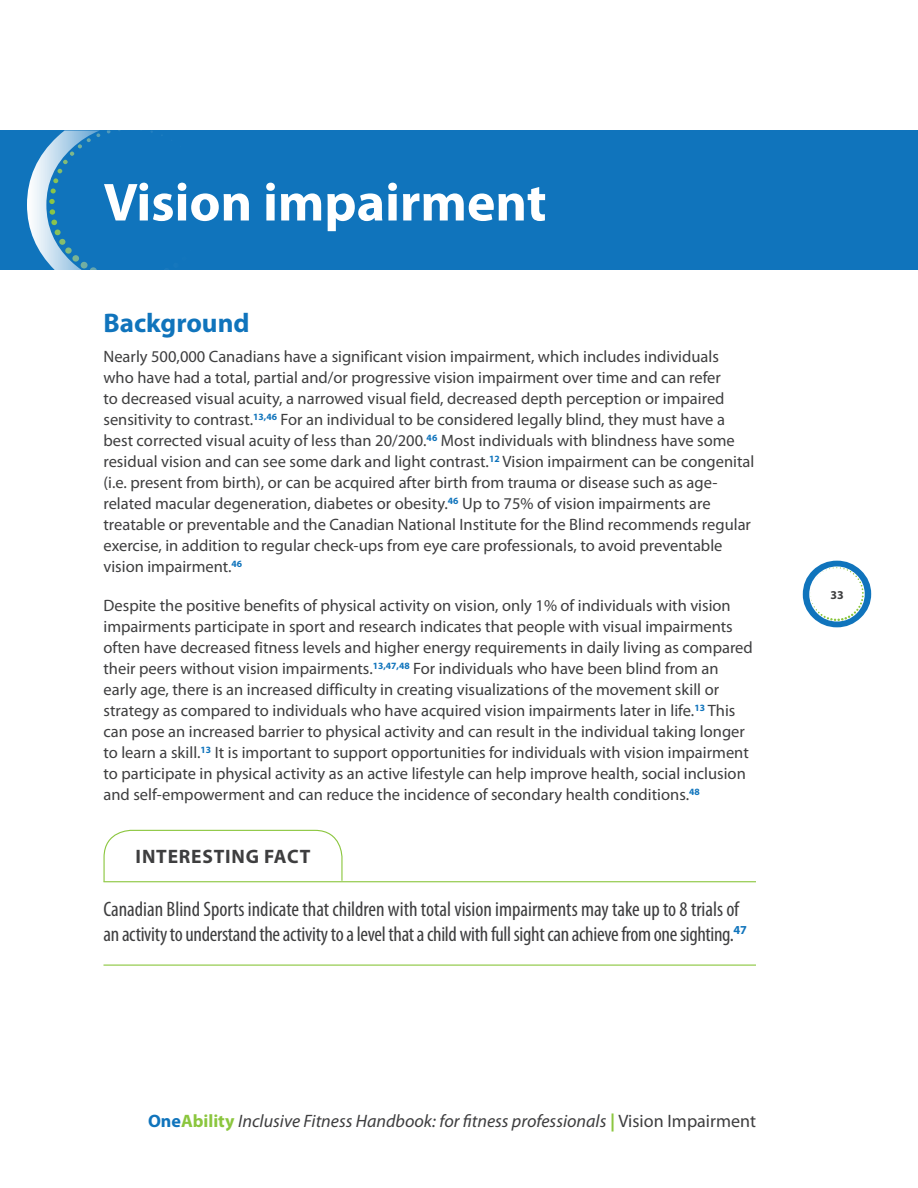
<style>
.page{position:relative;width:918px;height:1188px;background:#fff}
.page>*{position:absolute;margin:0;border:0;box-sizing:border-box;transform-origin:0 0}
.Section_Heading{font:700 54px "Myriad Pro";color:#fff}
.Main_Heading{font:700 27px "Myriad Pro";color:#1074bc}
.Section_Intro{font:condensed 21px/25.5px "Myriad Pro";letter-spacing:-.01em;color:#3e3e3f}
.Category_Subheading{font:700 19.5px "Myriad Pro";letter-spacing:.04em;color:#3e3e3f}
.t1{font:italic 18px "Myriad Pro";color:#3e3e3f}
.Body_Copy{font:16.5px/21px "Myriad Pro";color:#3e3e3f}
.t2{font:700 12px "Myriad Pro";color:#3e3e3f}
.s1{font-weight:700;font-style:normal;color:#1074bc}
.s2{font-weight:700;font-style:normal;color:#8bc63e}
.s3{font-style:normal}
</style>
<div class="page">
<svg style="left:803px;top:561px;width:68px;height:66px"></svg>
<div style="left:0;top:130px;width:918px;height:140px;background:#1074bc"></div>
<svg style="left:27px;top:130px;width:135px;height:140px"></svg>
<hr style="left:104px;top:965px;width:652px;height:1px;background:#8bc63e">
<svg style="left:103px;top:829px;width:240px;height:54px"></svg>
<hr style="left:104px;top:881px;width:652px;height:1px;background:#8bc63e">
<p class="Section_Heading" style="left:104px;top:167px;width:445px">Vision impairment</p>
<p class="Main_Heading" style="left:104px;top:306px;width:148px">Background</p>
<p class="Body_Copy" style="left:104px;top:346px;width:652px">Nearly 500,000 Canadians have a significant vision impairment, which includes individuals<br>who have had a total, partial and/or progressive vision impairment over time and can refer<br>to decreased visual acuity, a narrowed visual field, decreased depth perception or impaired sensitivity to contrast.<sup>13,46</sup> For an individual to be considered legally blind, they must have a best corrected visual acuity of less than 20/200.<sup>46</sup> Most individuals with blindness have some residual vision and can see some dark and light contrast.<sup>12</sup> Vision impairment can be congenital (i.e. present from birth), or can be acquired after birth from trauma or disease such as age&shy;related macular degeneration, diabetes or obesity.<sup>46</sup> Up to 75% of vision impairments are treatable or preventable and the Canadian National Institute for the Blind recommends regular exercise, in addition to regular check-ups from eye care professionals, to avoid preventable vision impairment.<sup>46</sup></p>
<p class="Body_Copy" style="left:104px;top:595px;width:651px">Despite the positive benefits of physical activity on vision, only 1% of individuals with vision impairments participate in sport and research indicates that people with visual impairments often have decreased fitness levels and higher energy requirements in daily living as compared their peers without vision impairments.<sup>13,47,48</sup> For individuals who have been blind from an early age, there is an increased difficulty in creating visualizations of the movement skill or strategy as compared to individuals who have acquired vision impairments later in life.<sup>13</sup> This can pose an increased barrier to physical activity and can result in the individual taking longer to learn a skill.<sup>13</sup> It is important to support opportunities for individuals with vision impairment to participate in physical activity as an active lifestyle can help improve health, social inclusion and self-empowerment and can reduce the incidence of secondary health conditions.<sup>48</sup></p>
<p class="Category_Subheading" style="left:136px;top:844px;width:176px">INTERESTING FACT</p>
<p class="Section_Intro" style="left:104px;top:896px;width:645px">Canadian Blind Sports indicate that children with total vision impairments may take up to 8 trials of an activity to understand the activity to a level that a child with full sight can achieve from one sighting.<sup>47</sup></p>
<p class="t1" style="left:148px;top:1110px;width:609px"><span class="s1">One</span><span class="s2">Ability</span> Inclusive Fitness Handbook: for fitness professionals <span class="s2">|</span> <span class="s3">Vision Impairment</span></p>
<p class="t2" style="left:830px;top:587px;width:15px">33</p>
</div>
